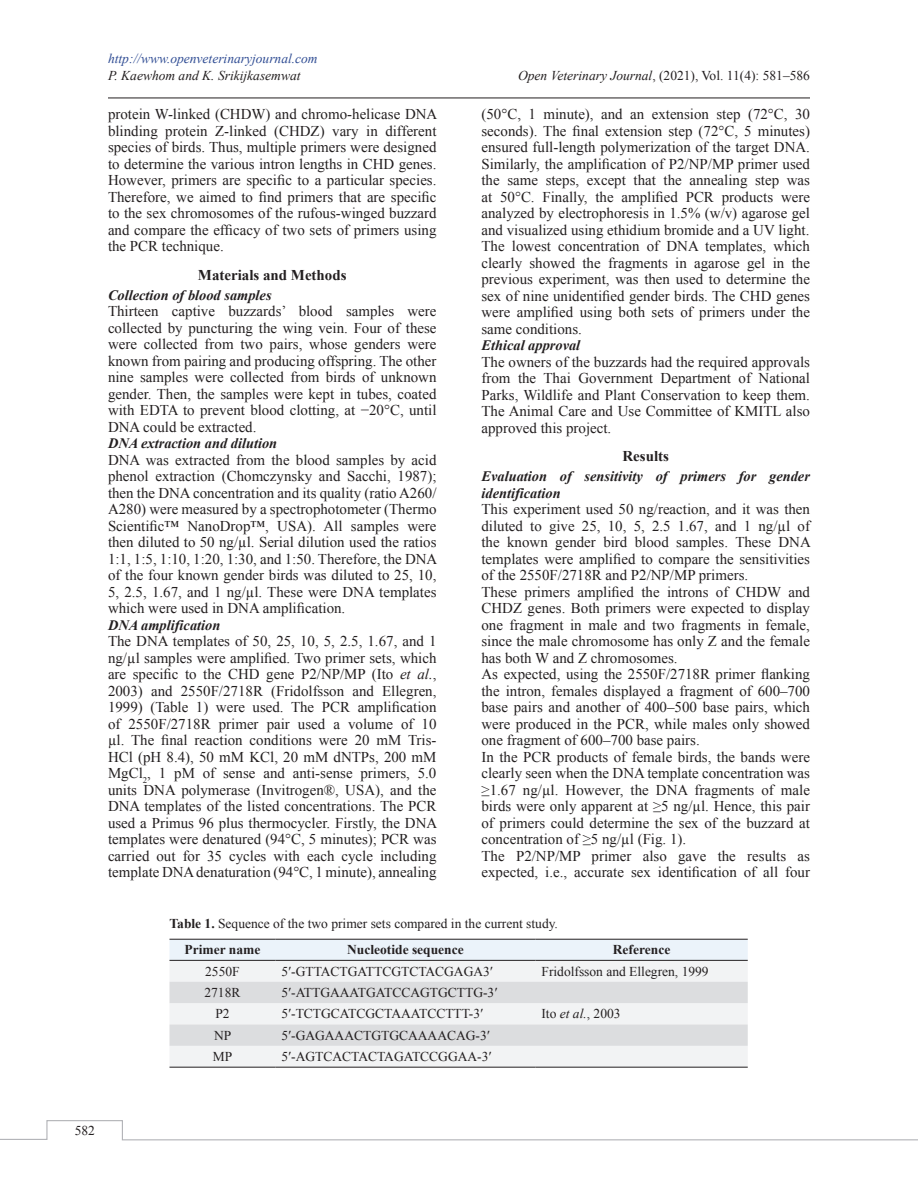
<style>
.page{position:relative;width:918px;height:1188px;background:#fff}
.page>*{position:absolute;margin:0;border:0;box-sizing:border-box;transform-origin:0 0}
.Para{font:15px/16.5px "Times New Roman";color:#231f20;text-align:justify}
.A_Head{font:700 15px "Times New Roman";color:#231f20}
.B_Head{font:italic 700 14.4px/16.5px "Times New Roman";color:#231f20}
.Table_Text{font:13.5px "Times New Roman";color:#231f20}
.Table_Caption{font:13.5px "Times New Roman";color:#231f20}
.Table_Text-2{font:700 13.5px "Times New Roman";color:#231f20}
.t1{font:italic 13.5px "Times New Roman";color:#304d94}
.t2{font:italic 13.5px "Times New Roman";color:#231f20}
.s1{font-style:italic}
.s2{font-weight:700}
</style>
<div class="page">
<hr style="left:108px;top:98px;width:702px;height:1px;background:#231f20">
<svg style="left:0;top:1120px;width:918px;height:21px"></svg>
<div style="left:170px;top:940px;width:578px;height:20px;background:#ebf3fa"></div>
<div style="left:170px;top:961px;width:578px;height:106px;background:#f2f3f4"></div>
<svg style="left:170px;top:982px;width:578px;height:64px"></svg>
<hr style="left:170px;top:1067px;width:105px;height:1px;background:#231f20">
<hr style="left:275px;top:1067px;width:261px;height:1px;background:#231f20">
<hr style="left:536px;top:1067px;width:212px;height:1px;background:#231f20">
<hr style="left:170px;top:939px;width:105px;height:1px;background:#231f20">
<hr style="left:275px;top:939px;width:261px;height:1px;background:#231f20">
<hr style="left:536px;top:939px;width:212px;height:1px;background:#231f20">
<hr style="left:170px;top:960px;width:105px;height:1px;background:#231f20">
<hr style="left:275px;top:960px;width:261px;height:1px;background:#231f20">
<hr style="left:536px;top:960px;width:212px;height:1px;background:#231f20">
<p class="t1" style="left:108px;top:50px;width:211px">http://www.openveterinaryjournal.com</p>
<p class="t2" style="left:108px;top:66px;width:194px">P. Kaewhom and K. Srikijkasemwat</p>
<p class="Table_Caption" style="left:518px;top:66px;width:293px"><span class="s1">Open Veterinary Journal</span>, (2021), Vol. 11(4): 581–586</p>
<p class="Para" style="left:482px;top:106px;width:330px">(50°C, 1 minute), and an extension step (72°C, 30 seconds). The final extension step (72°C, 5 minutes) ensured full-length polymerization of the target DNA.<br>Similarly, the amplification of P2/NP/MP primer used the same steps, except that the annealing step was at 50°C. Finally, the amplified PCR products were analyzed by electrophoresis in 1.5% (w/v) agarose gel and visualized using ethidium bromide and a UV light.</p>
<p class="Para" style="left:482px;top:238px;width:330px">The lowest concentration of DNA templates, which clearly showed the fragments in agarose gel in the previous experiment, was then used to determine the sex of nine unidentified gender birds. The CHD genes were amplified using both sets of primers under the same conditions.</p>
<p class="B_Head" style="left:482px;top:337px;width:100px">Ethical approval</p>
<p class="Para" style="left:482px;top:353px;width:330px">The owners of the buzzards had the required approvals from the Thai Government Department of National Parks, Wildlife and Plant Conservation to keep them.<br>The Animal Care and Use Committee of KMITL also approved this project.</p>
<p class="A_Head" style="left:623px;top:446px;width:48px">Results</p>
<p class="B_Head" style="left:482px;top:468px;width:330px">Evaluation of sensitivity of primers for gender identification</p>
<p class="Para" style="left:482px;top:501px;width:331px">This experiment used 50 ng/reaction, and it was then diluted to give 25, 10, 5, 2.5 1.67, and 1 ng/µl of the known gender bird blood samples. These DNA templates were amplified to compare the sensitivities of the 2550F/2718R and P2/NP/MP primers.</p>
<p class="Para" style="left:482px;top:583px;width:330px">These primers amplified the introns of CHDW and CHDZ genes. Both primers were expected to display one fragment in male and two fragments in female, since the male chromosome has only Z and the female has both W and Z chromosomes.</p>
<p class="Para" style="left:482px;top:666px;width:330px">As expected, using the 2550F/2718R primer flanking the intron, females displayed a fragment of 600–700 base pairs and another of 400–500 base pairs, which were produced in the PCR, while males only showed one fragment of 600–700 base pairs.</p>
<p class="Para" style="left:482px;top:748px;width:330px">In the PCR products of female birds, the bands were clearly seen when the DNA template concentration was ≥1.67 ng/µl. However, the DNA fragments of male birds were only apparent at ≥5 ng/µl. Hence, this pair of primers could determine the sex of the buzzard at concentration of ≥5 ng/µl (Fig. 1).</p>
<p class="Para" style="left:482px;top:847px;width:330px">The P2/NP/MP primer also gave the results as expected, i.e., accurate sex identification of all four</p>
<p class="Table_Caption" style="left:170px;top:915px;width:390px"><span class="s2">Table 1.</span> Sequence of the two primer sets compared in the current study.</p>
<p class="Table_Text-2" style="left:185px;top:941px;width:77px">Primer name</p>
<p class="Table_Text-2" style="left:347px;top:941px;width:118px">Nucleotide sequence</p>
<p class="Table_Text-2" style="left:613px;top:941px;width:59px">Reference</p>
<p class="Table_Text" style="left:205px;top:962px;width:36px">2550F</p>
<p class="Table_Text" style="left:281px;top:962px;width:213px">5ʹ-GTTACTGATTCGTCTACGAGA3ʹ</p>
<p class="Table_Text" style="left:542px;top:962px;width:169px">Fridolfsson and Ellegren, 1999</p>
<p class="Table_Text" style="left:204px;top:983px;width:38px">2718R</p>
<p class="Table_Text" style="left:281px;top:983px;width:217px">5ʹ-ATTGAAATGATCCAGTGCTTG-3ʹ</p>
<p class="Table_Text" style="left:215px;top:1005px;width:16px">P2</p>
<p class="Table_Text" style="left:281px;top:1005px;width:203px">5ʹ-TCTGCATCGCTAAATCCTTT-3ʹ</p>
<p class="Table_Text" style="left:542px;top:1005px;width:81px">Ito <span class="s1">et al.</span>, 2003</p>
<p class="Table_Text" style="left:214px;top:1026px;width:19px">NP</p>
<p class="Table_Text" style="left:281px;top:1026px;width:210px">5ʹ-GAGAAACTGTGCAAAACAG-3ʹ</p>
<p class="Table_Text" style="left:213px;top:1048px;width:21px">MP</p>
<p class="Table_Text" style="left:281px;top:1048px;width:211px">5ʹ-AGTCACTACTAGATCCGGAA-3ʹ</p>
<p class="Para" style="left:108px;top:106px;width:331px">protein W-linked (CHDW) and chromo-helicase DNA blinding protein Z-linked (CHDZ) vary in different species of birds. Thus, multiple primers were designed to determine the various intron lengths in CHD genes.<br>However, primers are specific to a particular species.<br>Therefore, we aimed to find primers that are specific to the sex chromosomes of the rufous-winged buzzard and compare the efficacy of two sets of primers using the PCR technique.</p>
<p class="A_Head" style="left:198px;top:264px;width:150px">Materials and Methods</p>
<p class="B_Head" style="left:108px;top:286px;width:165px">Collection of blood samples</p>
<p class="Para" style="left:108px;top:303px;width:330px">Thirteen captive buzzards’ blood samples were collected by puncturing the wing vein. Four of these were collected from two pairs, whose genders were known from pairing and producing offspring. The other nine samples were collected from birds of unknown gender. Then, the samples were kept in tubes, coated with EDTA to prevent blood clotting, at −20°C, until DNA could be extracted.</p>
<p class="B_Head" style="left:108px;top:435px;width:171px">DNA extraction and dilution</p>
<p class="Para" style="left:108px;top:451px;width:331px">DNA was extracted from the blood samples by acid phenol extraction (Chomczynsky and Sacchi, 1987); then the DNA concentration and its quality (ratio A260/ A280) were measured by a spectrophotometer (Thermo Scientific™ NanoDrop™, USA). All samples were then diluted to 50 ng/µl. Serial dilution used the ratios 1:1, 1:5, 1:10, 1:20, 1:30, and 1:50. Therefore, the DNA of the four known gender birds was diluted to 25, 10, 5, 2.5, 1.67, and 1 ng/µl. These were DNA templates which were used in DNA amplification.</p>
<p class="B_Head" style="left:108px;top:616px;width:114px">DNA amplification</p>
<p class="Para" style="left:108px;top:633px;width:331px">The DNA templates of 50, 25, 10, 5, 2.5, 1.67, and 1 ng/µl samples were amplified. Two primer sets, which are specific to the CHD gene P2/NP/MP (Ito <span class="s1">et al.</span>, 2003) and 2550F/2718R (Fridolfsson and Ellegren, 1999) (Table 1) were used. The PCR amplification of 2550F/2718R primer pair used a volume of 10 µl. The final reaction conditions were 20 mM Tris-HCl (pH 8.4), 50 mM KCl, 20 mM dNTPs, 200 mM MgCl<sub>2</sub>, 1 pM of sense and anti-sense primers, 5.0 units DNA polymerase (Invitrogen®, USA), and the DNA templates of the listed concentrations. The PCR used a Primus 96 plus thermocycler. Firstly, the DNA templates were denatured (94°C, 5 minutes); PCR was carried out for 35 cycles with each cycle including template DNA denaturation (94°C, 1 minute), annealing</p>
<p class="Table_Caption" style="left:75px;top:1121px;width:22px">582</p>
</div>
